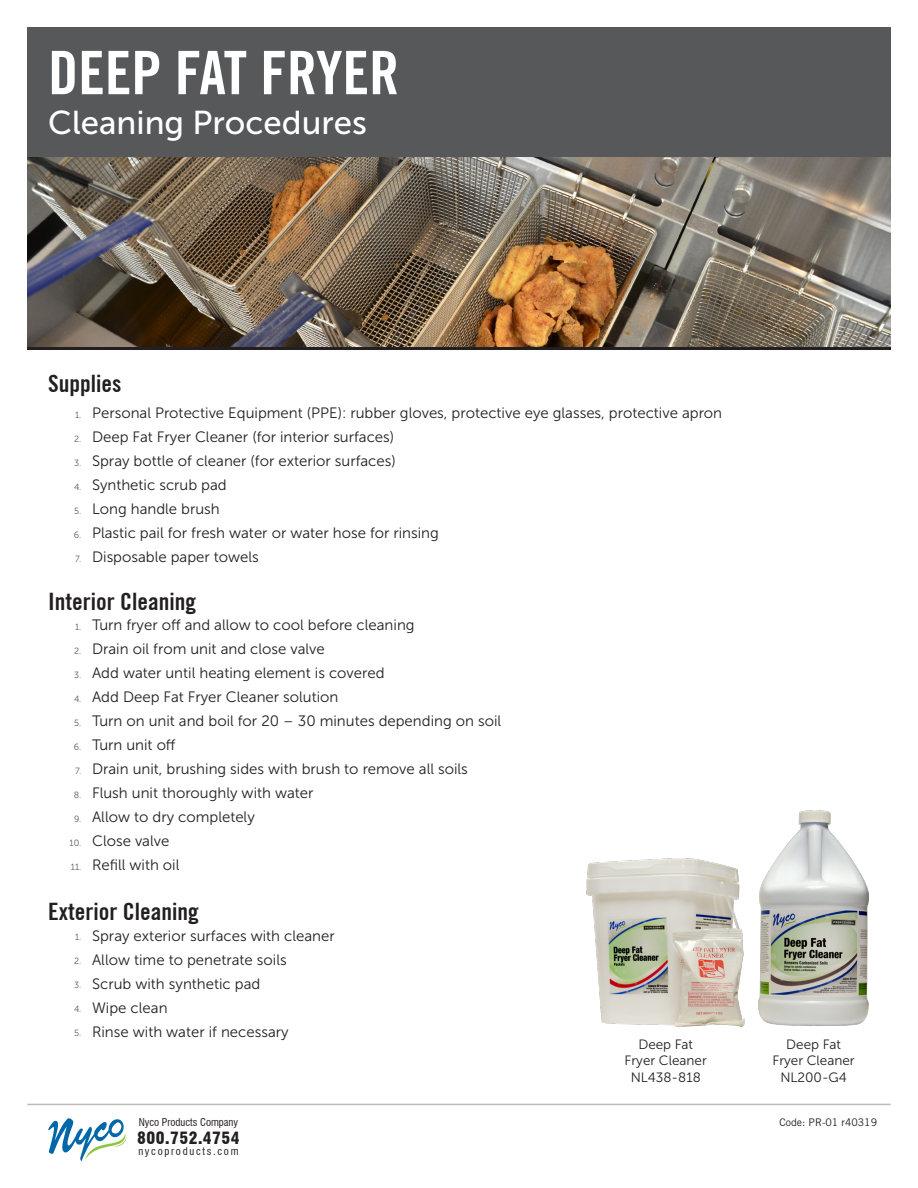
<style>
.page{position:relative;width:918px;height:1188px;background:#fff}
.page>*{position:absolute;margin:0;border:0;box-sizing:border-box;transform-origin:0 0}
.t1{font:700 condensed 60px "Trade Gothic No.20";color:#fff}
.t2{font:33px "Museo Sans 500";color:#fff}
.t3{font:700 condensed 24px "Trade Gothic No.20";color:#231f20}
.t4{font:900 condensed 16.5px "Swiss 721 BT";letter-spacing:.03em;color:#231f20}
.t5{font:15px "Museo Sans 300";color:#231f20}
.t6{font:13.5px/16.2px "Museo Sans 300";color:#231f20;text-align:center}
.t7{font:condensed 10.5px "Swiss 721 BT";color:#231f20}
.t8{font:condensed 10.5px "Swiss 721 BT";letter-spacing:.16em;color:#231f20}
.t9{font:10.5px "Trade Gothic LT Std";color:#231f20}
.t10{font:9px "Museo Sans 300";color:#57585a}
</style>
<div class="page">
<div style="left:27px;top:27px;width:864px;height:131px;background:#57585a"></div>
<div style="left:27px;top:219px;width:864px;height:131px;background:#231f20"></div>
<img style="left:27px;top:158px;width:864px;height:189px">
<svg style="left:48px;top:1118px;width:78px;height:43px"></svg>
<hr style="left:27px;top:1104px;width:864px;height:1px;background:#231f20">
<img style="left:759px;top:811px;width:109px;height:214px">
<img style="left:586px;top:859px;width:159px;height:168px">
<p class="t1" style="left:48px;top:36px;width:352px">DEEP FAT FRYER</p>
<p class="t2" style="left:48px;top:104px;width:320px">Cleaning Procedures</p>
<p class="t3" style="left:48px;top:369px;width:75px">Supplies</p>
<p class="t10" style="left:75px;top:410px;width:8px">1.</p>
<p class="t10" style="left:74px;top:434px;width:9px">2.</p>
<p class="t10" style="left:74px;top:458px;width:9px">3.</p>
<p class="t10" style="left:74px;top:482px;width:9px">4.</p>
<p class="t10" style="left:74px;top:506px;width:9px">5.</p>
<p class="t10" style="left:74px;top:530px;width:9px">6.</p>
<p class="t10" style="left:75px;top:554px;width:8px">7.</p>
<p class="t5" style="left:92px;top:405px;width:632px">Personal Protective Equipment (PPE): rubber gloves, protective eye glasses, protective apron</p>
<p class="t5" style="left:92px;top:429px;width:304px">Deep Fat Fryer Cleaner (for interior surfaces)</p>
<p class="t5" style="left:92px;top:453px;width:305px">Spray bottle of cleaner (for exterior surfaces)</p>
<p class="t5" style="left:92px;top:477px;width:136px">Synthetic scrub pad</p>
<p class="t5" style="left:92px;top:501px;width:129px">Long handle brush</p>
<p class="t5" style="left:92px;top:525px;width:348px">Plastic pail for fresh water or water hose for rinsing</p>
<p class="t5" style="left:92px;top:549px;width:168px">Disposable paper towels</p>
<p class="t3" style="left:48px;top:586px;width:149px">Interior Cleaning</p>
<p class="t10" style="left:75px;top:622px;width:8px">1.</p>
<p class="t10" style="left:74px;top:646px;width:9px">2.</p>
<p class="t10" style="left:74px;top:670px;width:9px">3.</p>
<p class="t10" style="left:74px;top:694px;width:9px">4.</p>
<p class="t10" style="left:74px;top:718px;width:9px">5.</p>
<p class="t10" style="left:74px;top:742px;width:9px">6.</p>
<p class="t10" style="left:75px;top:766px;width:8px">7.</p>
<p class="t10" style="left:74px;top:790px;width:9px">8.</p>
<p class="t10" style="left:74px;top:814px;width:9px">9.</p>
<p class="t10" style="left:70px;top:838px;width:13px">10.</p>
<p class="t10" style="left:71px;top:862px;width:12px">11.</p>
<p class="t5" style="left:92px;top:617px;width:324px">Turn fryer off and allow to cool before cleaning</p>
<p class="t5" style="left:92px;top:641px;width:234px">Drain oil from unit and close valve</p>
<p class="t5" style="left:92px;top:665px;width:294px">Add water until heating element is covered</p>
<p class="t5" style="left:92px;top:689px;width:248px">Add Deep Fat Fryer Cleaner solution</p>
<p class="t5" style="left:92px;top:713px;width:411px">Turn on unit and boil for 20 – 30 minutes depending on soil</p>
<p class="t5" style="left:92px;top:737px;width:85px">Turn unit off</p>
<p class="t5" style="left:92px;top:761px;width:377px">Drain unit, brushing sides with brush to remove all soils</p>
<p class="t5" style="left:92px;top:785px;width:223px">Flush unit thoroughly with water</p>
<p class="t5" style="left:92px;top:809px;width:164px">Allow to dry completely</p>
<p class="t5" style="left:92px;top:833px;width:79px">Close valve</p>
<p class="t5" style="left:92px;top:857px;width:89px">Refill with oil</p>
<p class="t3" style="left:48px;top:897px;width:152px">Exterior Cleaning</p>
<p class="t10" style="left:75px;top:932px;width:8px">1.</p>
<p class="t10" style="left:74px;top:956px;width:9px">2.</p>
<p class="t10" style="left:74px;top:980px;width:9px">3.</p>
<p class="t10" style="left:74px;top:1004px;width:9px">4.</p>
<p class="t10" style="left:74px;top:1028px;width:9px">5.</p>
<p class="t5" style="left:92px;top:927px;width:244px">Spray exterior surfaces with cleaner</p>
<p class="t5" style="left:92px;top:951px;width:196px">Allow time to penetrate soils</p>
<p class="t5" style="left:92px;top:975px;width:170px">Scrub with synthetic pad</p>
<p class="t5" style="left:92px;top:999px;width:77px">Wipe clean</p>
<p class="t5" style="left:92px;top:1023px;width:198px">Rinse with water if necessary</p>
<p class="t7" style="left:139px;top:1116px;width:101px">Nyco Products Company</p>
<p class="t4" style="left:137px;top:1129px;width:104px">800.752.4754</p>
<p class="t8" style="left:138px;top:1145px;width:102px">nycoproducts.com</p>
<p class="t6" style="left:625px;top:1036px;width:84px">Deep Fat<br>Fryer Cleaner<br>NL438-818</p>
<p class="t6" style="left:773px;top:1036px;width:84px">Deep Fat<br>Fryer Cleaner<br>NL200-G4</p>
<p class="t9" style="left:779px;top:1116px;width:99px">Code: PR-01 r40319</p>
</div>
